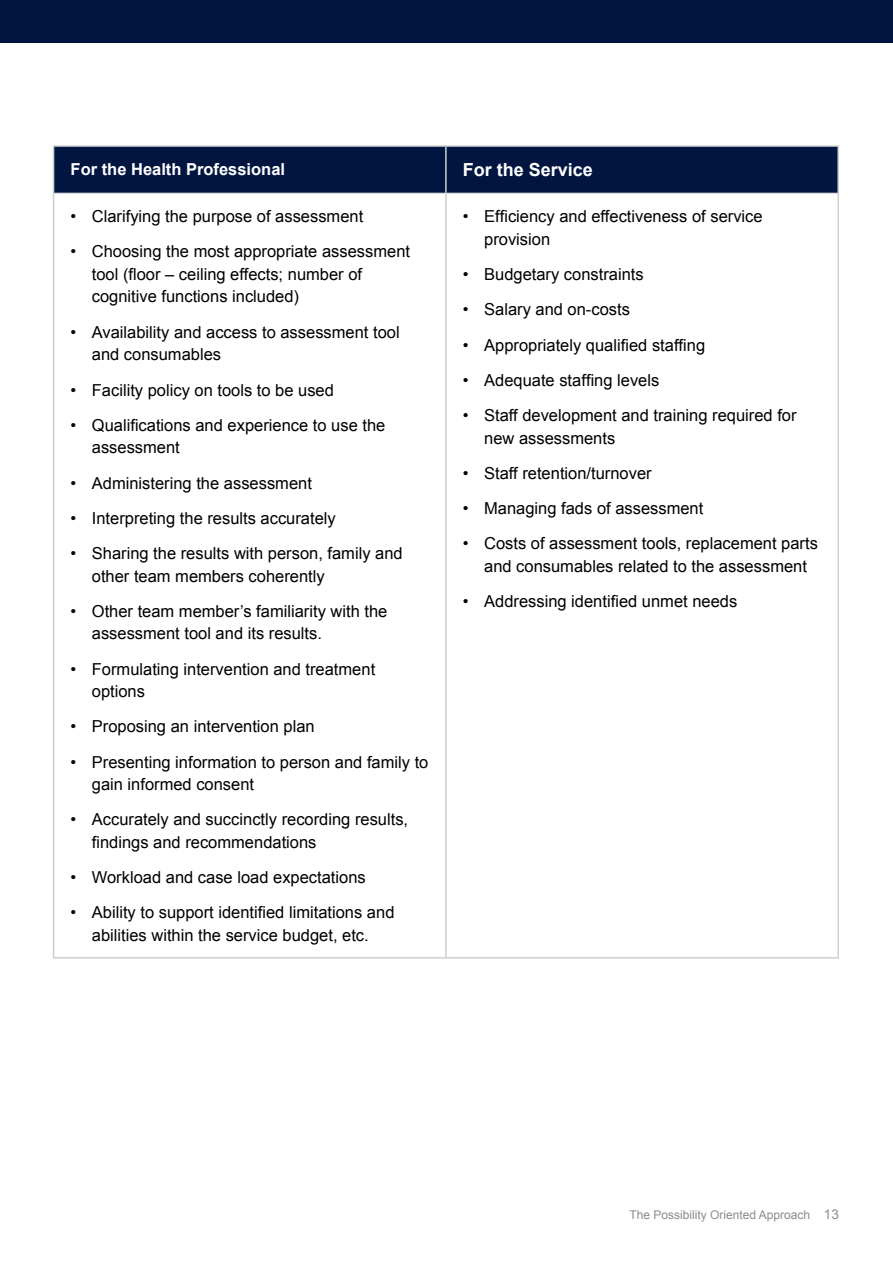
<style>
.page{position:relative;width:893px;height:1263px;background:#fff}
.page>*{position:absolute;margin:0;border:0;box-sizing:border-box;transform-origin:0 0}
.t1{font:700 18px "Arial";color:#fff}
.t2{font:16.5px/22.5px "Arial";color:#000}
.t3{font:700 16.5px "Arial";color:#fff}
.t4{font:12px "Arial";color:#8a8c8e}
.s1{font-size:13.5px}
</style>
<div class="page">
<div style="left:0;top:0;width:893px;height:42px;background:#001641"></div>
<div style="left:54px;top:147px;width:783px;height:46px;background:#001641"></div>
<hr style="left:53px;top:145px;width:393px;height:2px;background:#cdcfd0">
<hr style="left:53px;top:147px;width:1px;height:46px;background:#cdcfd0">
<hr style="left:446px;top:145px;width:393px;height:2px;background:#cdcfd0">
<hr style="left:445px;top:147px;width:2px;height:46px;background:#cdcfd0">
<hr style="left:837px;top:147px;width:2px;height:46px;background:#cdcfd0">
<hr style="left:53px;top:193px;width:1px;height:764px;background:#cdcfd0">
<hr style="left:445px;top:194px;width:2px;height:763px;background:#cdcfd0">
<hr style="left:837px;top:193px;width:2px;height:764px;background:#cdcfd0">
<hr style="left:53px;top:957px;width:393px;height:2px;background:#cdcfd0">
<hr style="left:446px;top:957px;width:393px;height:2px;background:#cdcfd0">
<hr style="left:54px;top:193px;width:392px;height:1px;background:#cdcfd0">
<hr style="left:446px;top:193px;width:391px;height:1px;background:#cdcfd0">
<p class="t3" style="left:71px;top:158px;width:216px">For the Health Professional</p>
<p class="t1" style="left:463px;top:158px;width:132px">For the Service</p>
<p class="t2" style="left:71px;top:205px;width:294px">• Clarifying the purpose of assessment</p>
<p class="t2" style="left:92px;top:241px;width:320px;text-indent:-21px">• Choosing the most appropriate assessment tool (floor – ceiling effects; number of cognitive functions included)</p>
<p class="t2" style="left:92px;top:321px;width:309px;text-indent:-21px">• Availability and access to assessment tool and consumables</p>
<p class="t2" style="left:71px;top:379px;width:265px">• Facility policy on tools to be used</p>
<p class="t2" style="left:92px;top:414px;width:295px;text-indent:-21px">• Qualifications and experience to use the assessment</p>
<p class="t2" style="left:71px;top:472px;width:243px">• Administering the assessment</p>
<p class="t2" style="left:71px;top:507px;width:267px">• Interpreting the results accurately</p>
<p class="t2" style="left:92px;top:542px;width:312px;text-indent:-21px">• Sharing the results with person, family and other team members coherently</p>
<p class="t2" style="left:92px;top:600px;width:297px;text-indent:-21px">• Other team member’s familiarity with the assessment tool and its results.</p>
<p class="t2" style="left:92px;top:658px;width:285px;text-indent:-21px">• Formulating intervention and treatment options</p>
<p class="t2" style="left:71px;top:715px;width:246px">• Proposing an intervention plan</p>
<p class="t2" style="left:92px;top:751px;width:338px;text-indent:-21px">• Presenting information to person and family to gain informed consent</p>
<p class="t2" style="left:92px;top:808px;width:318px;text-indent:-21px">• Accurately and succinctly recording results, findings and recommendations</p>
<p class="t2" style="left:71px;top:866px;width:297px">• Workload and case load expectations</p>
<p class="t2" style="left:71px;top:901px;width:325px;text-align:center">• Ability to support identified limitations and abilities within the service budget, etc.</p>
<p class="t2" style="left:484px;top:205px;width:280px;text-indent:-21px">• Efficiency and effectiveness of service provision</p>
<p class="t2" style="left:463px;top:263px;width:182px">• Budgetary constraints</p>
<p class="t2" style="left:463px;top:298px;width:169px">• Salary and on-costs</p>
<p class="t2" style="left:463px;top:334px;width:244px">• Appropriately qualified staffing</p>
<p class="t2" style="left:463px;top:369px;width:198px">• Adequate staffing levels</p>
<p class="t2" style="left:484px;top:404px;width:314px;text-indent:-21px">• Staff development and training required for new assessments</p>
<p class="t2" style="left:463px;top:462px;width:190px">• Staff retention/turnover</p>
<p class="t2" style="left:463px;top:497px;width:242px">• Managing fads of assessment</p>
<p class="t2" style="left:484px;top:533px;width:335px;text-indent:-21px">• Costs of assessment tools, replacement parts and consumables related to the assessment</p>
<p class="t2" style="left:463px;top:590px;width:276px">• Addressing identified unmet needs</p>
<p class="t4" style="left:629px;top:1207px;width:211px">The Possibility Oriented Approach <span class="s1">13</span></p>
</div>
